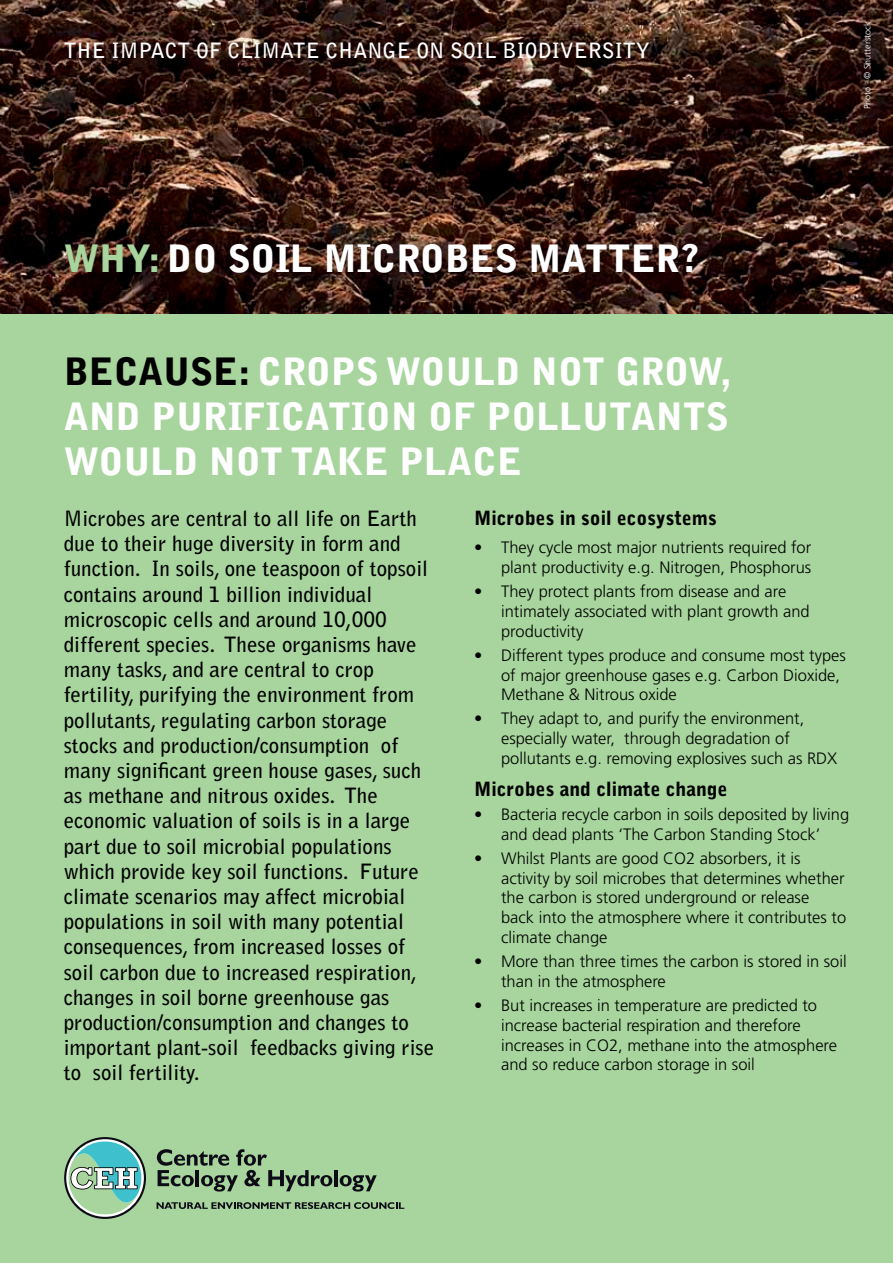
<style>
.page{position:relative;width:893px;height:1263px;background:#fff}
.page>*{position:absolute;margin:0;border:0;box-sizing:border-box;transform-origin:0 0}
.t1{font:900 37.5px/45px "Bell Gothic Std";color:#fff;text-align:justify}
.t2{font:900 37.5px "Bell Gothic Std";color:#000}
.t3{font:700 21px/25.2px "Bell Gothic Std";color:#000}
.t4{font:700 21px "Bell Gothic Std";color:#fff}
.t5{font:900 19.5px "Bell Gothic Std";color:#000}
.t6{font:300 16.5px/19.8px "Frutiger LT Std";color:#000}
.t7{font:300 9px "Frutiger LT Std";color:#fff}
.s1{color:#a7d59d}
.s2{color:#000}
</style>
<div class="page">
<img style="left:0;top:0;width:893px;height:315px">
<div style="left:0;top:315px;width:893px;height:948px;background:#a7d59d"></div>
<svg style="left:157px;top:1149px;width:175px;height:42px"></svg>
<hr style="left:334px;top:1170px;width:4px;height:16px;background:#0d0b16">
<svg style="left:340px;top:1175px;width:37px;height:16px"></svg>
<svg style="left:157px;top:1202px;width:247px;height:7px"></svg>
<svg style="left:64px;top:1137px;width:82px;height:82px"></svg>
<p class="t4" style="left:64px;top:38px;width:587px">The impact of Climate change on soil biodiversity</p>
<p class="t7" style="left:862px;top:109px;width:90px;rotate:-90deg">Photo - © Shutterstock</p>
<h1 class="t1" style="left:64px;top:237px;width:637px"><span class="s1">WHY:</span> DO SOIL MICROBES MATTER?</h1>
<h1 class="t1" style="left:64px;top:349px;width:669px;text-indent:99px"><span class="s2">USE:</span> CROPS WOULD NOT GROW, AND PU RIFICATION OF POLLUTANTS WOU LD NOT TAKE PLACE</h1>
<p class="t3" style="left:64px;top:506px;width:372px">M icrobes are central to all life on Earth due to their huge diversity in form and function. I n soils, one teaspoon of topsoil contains around 1 billion individual microscopic cells and around 10,000 different species. These organisms have many tasks, and are central to crop fertility, purifying the environment from pollutants, regulating carbon storage stocks and production/consumption of many significant green house gases, such as methane and nitrous oxides. The economic valuation of soils is in a large part due to soil microbial populations which provide key soil functions. Future climate scenarios may affect microbial populations in soil with many potential consequences, from increased losses of soil carbon due to increased respiration, changes in soil borne greenhouse gas production/consumption and changes to important plant-soil feedbacks giving rise to soil fertility.</p>
<p class="t5" style="left:474px;top:506px;width:244px">M ICROBES IN SOIL ECOSYSTEMS</p>
<h1 class="t2" style="left:64px;top:349px;width:25px">BECA</h1>
<p class="t6" style="left:474px;top:538px;width:339px;text-align:right">• They cycle most major nutrients required for plant productivity e.g. Nitrogen, Phosphorus</p>
<p class="t6" style="left:501px;top:582px;width:310px;text-indent:-27px">• They protect plants from disease and are intimately associated with plant growth and productivity</p>
<p class="t6" style="left:501px;top:645px;width:346px;text-indent:-27px">• Different types produce and consume most types of major greenhouse gases e.g. Carbon Dioxide,<br>Methane &amp; Nitrous oxide</p>
<p class="t6" style="left:501px;top:709px;width:338px;text-indent:-27px">• They adapt to, and purify the environment, especially water, through degradation of pollutants e.g. removing explosives such as RDX</p>
<p class="t5" style="left:474px;top:777px;width:255px">M ICROBES AND CLIMATE CHANGE</p>
<p class="t6" style="left:474px;top:804px;width:377px;text-align:center">• Bacteria recycle carbon in soils deposited by living and dead plants ‘The Carbon Standing Stock’</p>
<p class="t6" style="left:501px;top:848px;width:347px;text-indent:-27px">• Whilst Plants are good CO2 absorbers, it is activity by soil microbes that determines whether the carbon is stored underground or release back into the atmosphere where it contributes to climate change</p>
<p class="t6" style="left:501px;top:952px;width:347px;text-indent:-27px">• More than three times the carbon is stored in soil than in the atmosphere</p>
<p class="t6" style="left:501px;top:995px;width:337px;text-indent:-27px">• But increases in temperature are predicted to increase bacterial respiration and therefore increases in CO2, methane into the atmosphere and so reduce carbon storage in soil</p>
</div>
